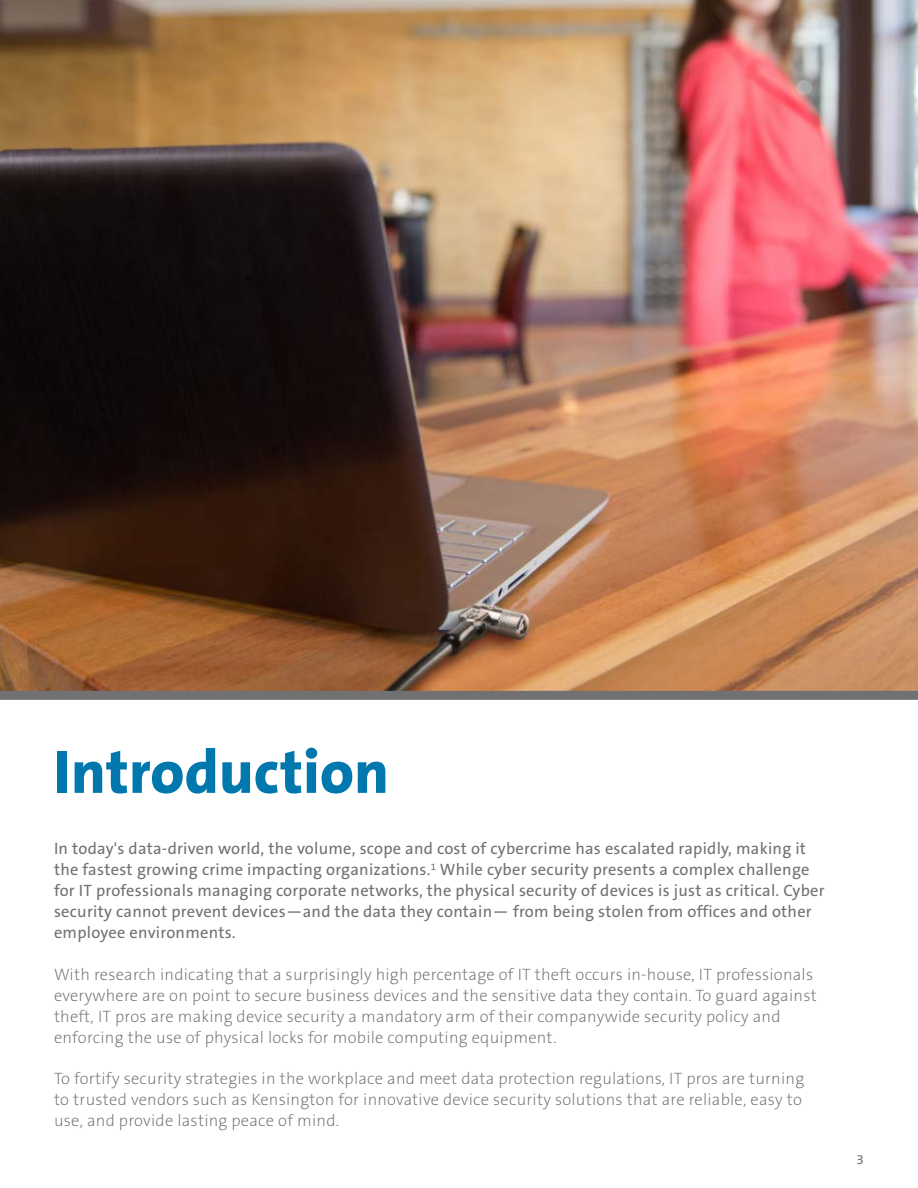
<style>
.page{position:relative;width:918px;height:1188px;background:#fff}
.page>*{position:absolute;margin:0;border:0;box-sizing:border-box;transform-origin:0 0}
.t1{font:61.5px "The Sans KENSINGTON8 XB";color:#0078ae}
.t2{font:16.5px/21px "The Sans KENSINGTON2 XL";letter-spacing:.015em;color:#717174}
.t3{font:16.5px/21px "The Sans KENSINGTON5 Rg";letter-spacing:.015em;color:#717174}
.t4{font:13.5px "The Sans KENSINGTON5 Rg";color:#717174}
</style>
<div class="page">
<img style="left:0;top:0;width:918px;height:691px">
<div style="left:0;top:691px;width:918px;height:9px;background:#717174"></div>
<h1 class="t1" style="left:54px;top:739px;width:337px">Introduction</h1>
<p class="t3" style="left:54px;top:839px;width:772px">In today's data-driven world, the volume, scope and cost of cybercrime has escalated rapidly, making it the fastest growing crime impacting organizations.<sup>1</sup> While cyber security presents a complex challenge for IT professionals managing corporate networks, the physical security of devices is just as critical. Cyber security cannot prevent devices—and the data they contain— from being stolen from offices and other employee environments.</p>
<p class="t2" style="left:54px;top:964px;width:764px">With research indicating that a surprisingly high percentage of IT theft occurs in-house, IT professionals everywhere are on point to secure business devices and the sensitive data they contain. To guard against theft, IT pros are making device security a mandatory arm of their companywide security policy and enforcing the use of physical locks for mobile computing equipment.</p>
<p class="t2" style="left:54px;top:1068px;width:752px">To fortify security strategies in the workplace and meet data protection regulations, IT pros are turning to trusted vendors such as Kensington for innovative device security solutions that are reliable, easy to use, and provide lasting peace of mind.</p>
<p class="t4" style="left:857px;top:1152px;width:9px">3</p>
</div>
